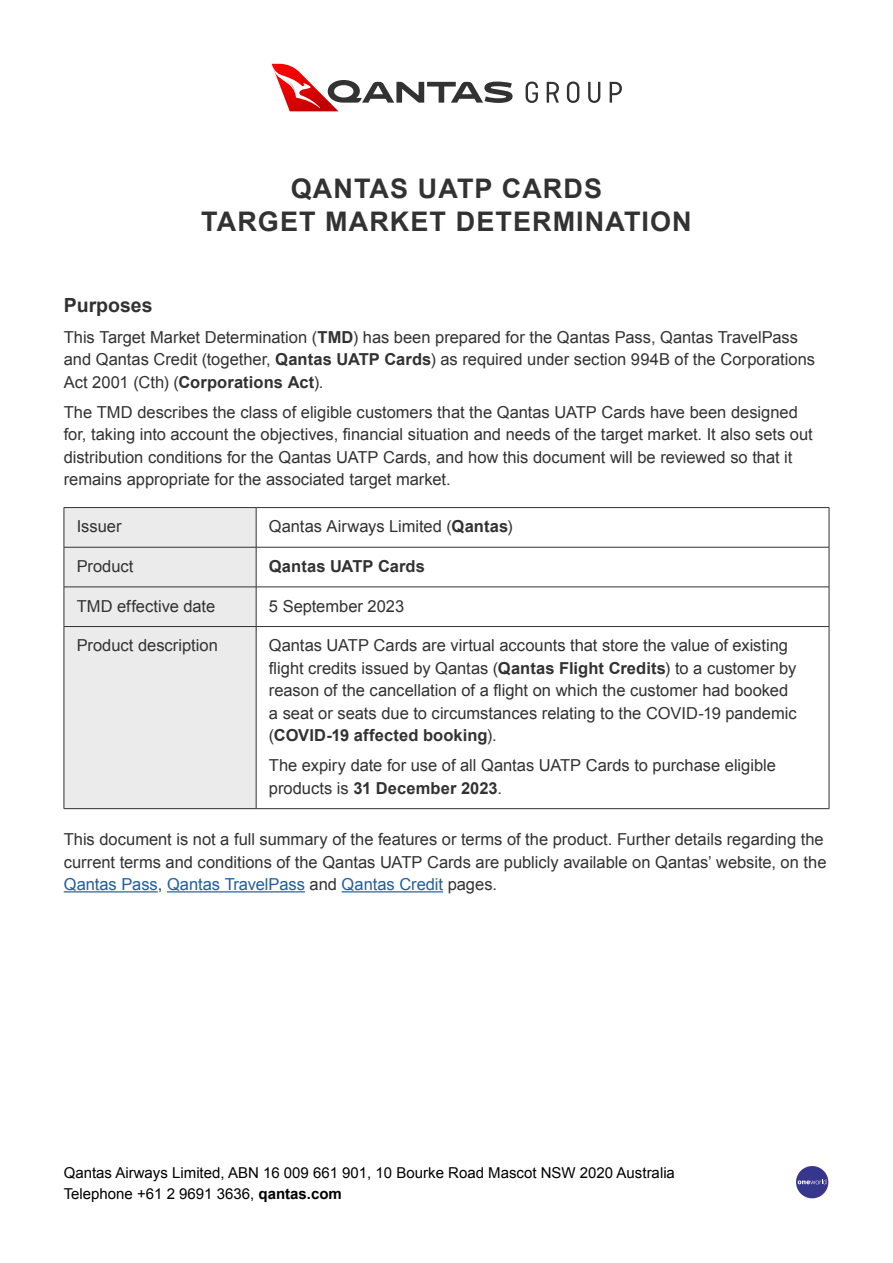
<style>
.page{position:relative;width:893px;height:1263px;background:#fff}
.page>*{position:absolute;margin:0;border:0;box-sizing:border-box;transform-origin:0 0}
.t1{font:700 27px/33px "Arial";letter-spacing:.04em;color:#323232;text-align:center}
.t2{font:700 19.5px "Arial";color:#323232}
.BODY{font:16.5px/22.5px "Arial";color:#323232}
.BODY-2{font:700 16.5px "Arial";letter-spacing:.005em;color:#323232}
.t3{font:15px/21px "Arial";color:#000}
.s1{font-weight:700}
.s2{color:#215e9e}
</style>
<div class="page">
<svg style="left:796px;top:1166px;width:33px;height:33px"></svg>
<hr style="left:64px;top:891px;width:94px;height:1px;background:#215e9e">
<hr style="left:167px;top:891px;width:138px;height:1px;background:#215e9e">
<hr style="left:342px;top:891px;width:101px;height:1px;background:#215e9e">
<div style="left:65px;top:508px;width:191px;height:300px;background:#ebebeb"></div>
<hr style="left:64px;top:507px;width:192px;height:1px;background:#323232">
<hr style="left:64px;top:508px;width:1px;height:39px;background:#323232">
<hr style="left:256px;top:507px;width:573px;height:1px;background:#323232">
<hr style="left:256px;top:508px;width:1px;height:39px;background:#323232">
<hr style="left:829px;top:508px;width:1px;height:39px;background:#323232">
<hr style="left:64px;top:547px;width:192px;height:1px;background:#323232">
<hr style="left:64px;top:547px;width:1px;height:40px;background:#323232">
<hr style="left:256px;top:547px;width:573px;height:1px;background:#323232">
<hr style="left:256px;top:547px;width:1px;height:40px;background:#323232">
<hr style="left:829px;top:547px;width:1px;height:40px;background:#323232">
<hr style="left:64px;top:587px;width:192px;height:1px;background:#323232">
<hr style="left:64px;top:587px;width:1px;height:39px;background:#323232">
<hr style="left:256px;top:587px;width:573px;height:1px;background:#323232">
<hr style="left:256px;top:587px;width:1px;height:39px;background:#323232">
<hr style="left:829px;top:587px;width:1px;height:39px;background:#323232">
<hr style="left:64px;top:626px;width:192px;height:1px;background:#323232">
<hr style="left:64px;top:627px;width:1px;height:181px;background:#323232">
<hr style="left:256px;top:626px;width:573px;height:1px;background:#323232">
<hr style="left:256px;top:627px;width:1px;height:181px;background:#323232">
<hr style="left:829px;top:627px;width:1px;height:181px;background:#323232">
<hr style="left:64px;top:808px;width:192px;height:1px;background:#323232">
<hr style="left:256px;top:808px;width:573px;height:1px;background:#323232">
<svg style="left:272px;top:64px;width:350px;height:47px"></svg>
<h1 class="t1" style="left:201px;top:173px;width:492px">QANTAS UATP CARDS<br>TARGET MARKET DETERMINATION</h1>
<h2 class="t2" style="left:64px;top:292px;width:90px">Purposes</h2>
<p class="BODY" style="left:64px;top:326px;width:753px">This Target Market Determination (<span class="s1">TMD</span>) has been prepared for the Qantas Pass, Qantas TravelPass and Qantas Credit (together, <span class="s1">Qantas UATP Cards</span>) as required under section 994B of the Corporations<br>Act 2001 (Cth) (<span class="s1">Corporations Act</span>).</p>
<p class="BODY" style="left:64px;top:401px;width:750px">The TMD describes the class of eligible customers that the Qantas UATP Cards have been designed for, taking into account the objectives, financial situation and needs of the target market. It also sets out distribution conditions for the Qantas UATP Cards, and how this document will be reviewed so that it remains appropriate for the associated target market.</p>
<p class="BODY" style="left:77px;top:515px;width:46px">Issuer</p>
<p class="BODY" style="left:269px;top:515px;width:245px">Qantas Airways Limited (<span class="s1">Qantas</span>)</p>
<p class="BODY" style="left:77px;top:555px;width:58px">Product</p>
<p class="BODY-2" style="left:269px;top:555px;width:158px">Qantas UATP Cards</p>
<p class="BODY" style="left:77px;top:595px;width:140px">TMD effective date</p>
<p class="BODY" style="left:269px;top:595px;width:137px">5 September 2023</p>
<p class="BODY" style="left:77px;top:634px;width:143px">Product description</p>
<p class="BODY" style="left:269px;top:634px;width:529px">Qantas UATP Cards are virtual accounts that store the value of existing flight credits issued by Qantas (<span class="s1">Qantas Flight Credits</span>) to a customer by reason of the cancellation of a flight on which the customer had booked a seat or seats due to circumstances relating to the COVID-19 pandemic (<span class="s1">COVID-19 affected booking</span>).</p>
<p class="BODY" style="left:269px;top:754px;width:509px">The expiry date for use of all Qantas UATP Cards to purchase eligible products is <span class="s1">31 December 2023</span>.</p>
<p class="BODY" style="left:64px;top:828px;width:764px">This document is not a full summary of the features or terms of the product. Further details regarding the current terms and conditions of the Qantas UATP Cards are publicly available on Qantas’ website, on the<br><span class="s2">Qantas Pass</span>, <span class="s2">Qantas TravelPass</span> and <span class="s2">Qantas Credit</span> pages.</p>
<p class="t3" style="left:64px;top:1162px;width:613px">Qantas Airways Limited, ABN 16 009 661 901, 10 Bourke Road Mascot NSW 2020 Australia<br>Telephone +61 2 9691 3636, <span class="s1">qantas.com</span></p>
</div>
